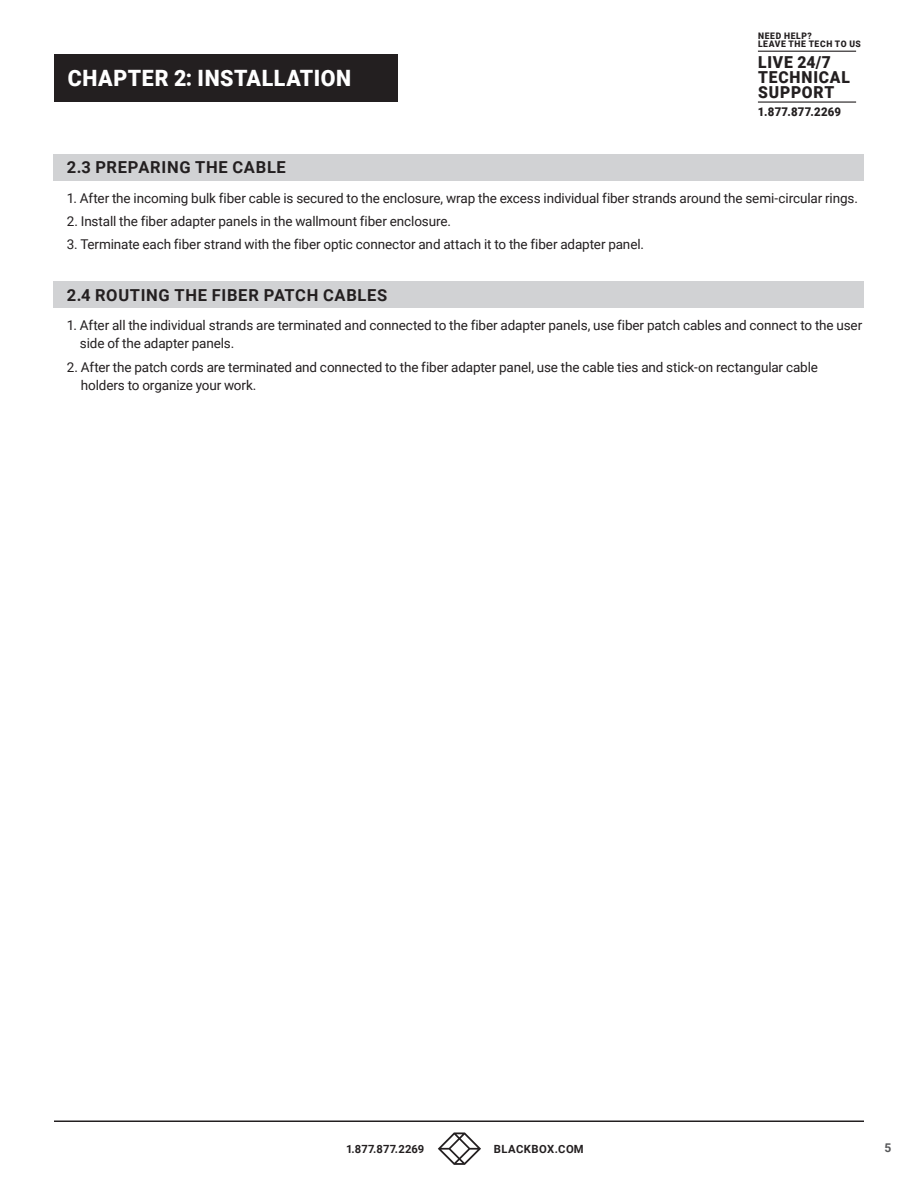
<style>
.page{position:relative;width:918px;height:1188px;background:#fff}
.page>*{position:absolute;margin:0;border:0;box-sizing:border-box;transform-origin:0 0}
.t1{font:900 22.5px "Roboto";letter-spacing:.03em;color:#fff;scale:.95 1}
.t2{font:700 16.5px "Roboto";letter-spacing:.045em;color:#231f20}
.t3{font:900 16.5px/15px "Roboto";letter-spacing:.05em;color:#231f20;scale:.95 1}
.t4{font:13.5px/18px "Roboto";letter-spacing:-.01em;color:#231f20}
.t5{font:900 12px "Roboto";letter-spacing:.02em;color:#231f20;scale:.95 1}
.t6{font:700 12px "Roboto";color:#57585a}
.t7{font:700 11.25px "Roboto";letter-spacing:.02em;color:#231f20}
.t8{font:700 11.25px "Roboto";letter-spacing:.045em;color:#231f20}
.t9{font:900 9px/8.6px "Roboto";letter-spacing:.08em;color:#231f20;scale:.95 1}
</style>
<div class="page">
<hr style="left:54px;top:1120px;width:810px;height:2px;background:#231f20">
<hr style="left:758px;top:51px;width:98px;height:1px;background:#231f20">
<hr style="left:758px;top:101px;width:98px;height:2px;background:#231f20">
<svg style="left:438px;top:1132px;width:43px;height:33px"></svg>
<div style="left:54px;top:54px;width:343px;height:48px;background:#231f20"></div>
<div style="left:53px;top:154px;width:811px;height:27px;background:#d1d2d4"></div>
<div style="left:53px;top:282px;width:811px;height:26px;background:#d1d2d4"></div>
<h1 class="t1" style="left:68px;top:62px;width:300px">CHAPTER 2: INSTALLATION</h1>
<p class="t9" style="left:758px;top:31px;width:110px">NEED HELP?<br>LEAVE THE TECH TO US</p>
<p class="t3" style="left:758px;top:54px;width:98px">LIVE 24/7<br>TECHNICAL<br>SUPPORT</p>
<p class="t5" style="left:758px;top:103px;width:89px">1.877.877.2269</p>
<p class="t2" style="left:67px;top:156px;width:221px">2.3 PREPARING THE CABLE</p>
<p class="t4" style="left:67px;top:188px;width:793px">1. After the incoming bulk fiber cable is secured to the enclosure, wrap the excess individual fiber strands around the semi-circular rings.</p>
<p class="t4" style="left:67px;top:212px;width:386px">2. Install the fiber adapter panels in the wallmount fiber enclosure.</p>
<p class="t4" style="left:67px;top:235px;width:579px">3. Terminate each fiber strand with the fiber optic connector and attach it to the fiber adapter panel.</p>
<p class="t2" style="left:67px;top:283px;width:322px">2.4 ROUTING THE FIBER PATCH CABLES</p>
<p class="t4" style="left:80px;top:316px;width:784px;text-indent:-13px">1. After all the individual strands are terminated and connected to the fiber adapter panels, use fiber patch cables and connect to the user side of the adapter panels.</p>
<p class="t4" style="left:81px;top:357px;width:739px;text-indent:-14px">2. After the patch cords are terminated and connected to the fiber adapter panel, use the cable ties and stick-on rectangular cable holders to organize your work.</p>
<p class="t7" style="left:346px;top:1141px;width:80px">1.877.877.2269</p>
<p class="t8" style="left:494px;top:1141px;width:91px">BLACKBOX.COM</p>
<p class="t6" style="left:885px;top:1139px;width:8px">5</p>
</div>
